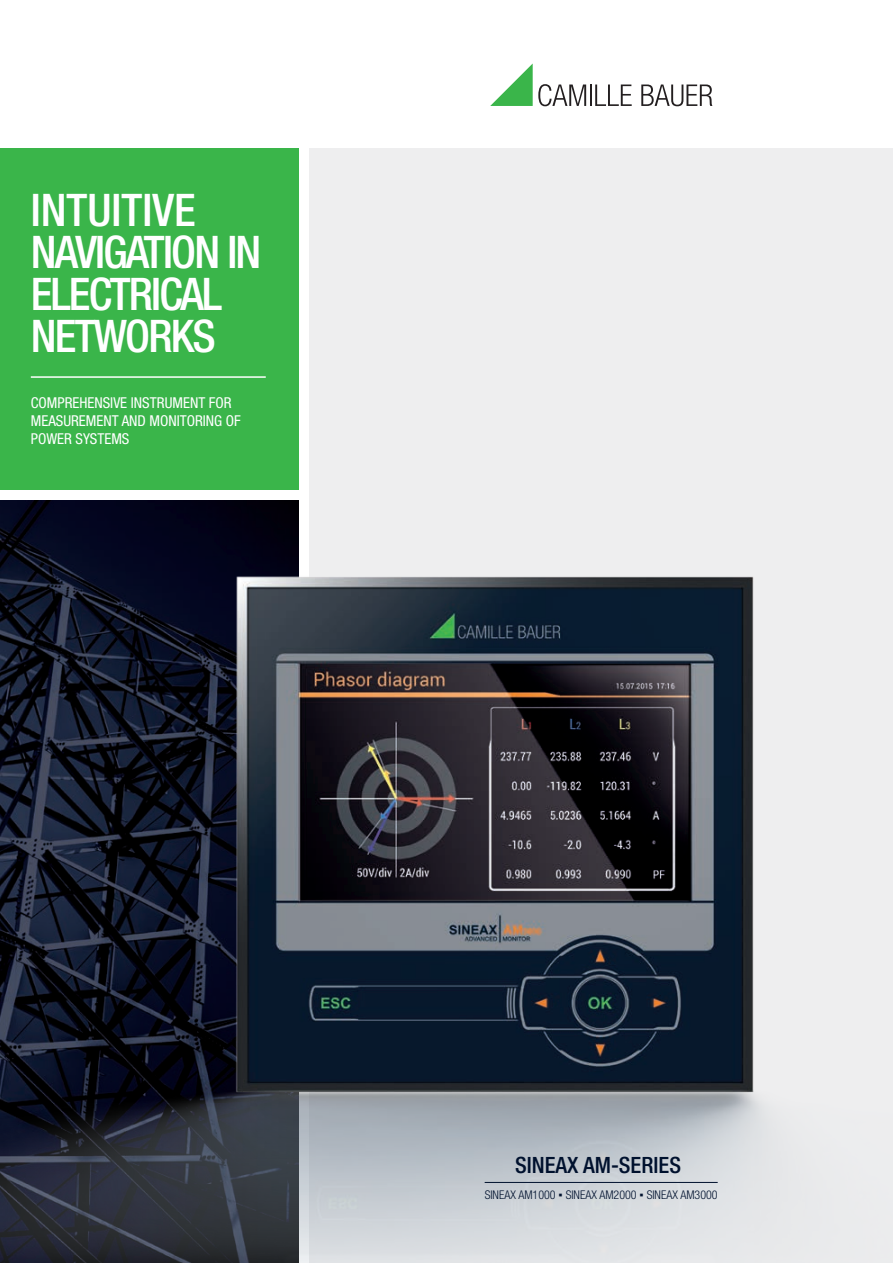
<style>
.page{position:relative;width:893px;height:1263px;background:#fff}
.page>*{position:absolute;margin:0;border:0;box-sizing:border-box;transform-origin:0 0}
.t1{font:500 condensed 45px/42px "Helvetica Neue LTW1 G";letter-spacing:-.04em;color:#fff}
.t2{font:500 condensed 22.5px "Helvetica Neue LT Pro";color:#00112e}
.t3{font:condensed 15px/18px "Helvetica Neue LT Pro";color:#fff}
.t4{font:300 condensed 12px "Helvetica Neue LT Pro";color:#00112e}
.s1{font-family:"Arial";font-weight:400;font-stretch:normal}
</style>
<div class="page">
<div style="left:309px;top:149px;width:584px;height:1114px;background:#eeeeef"></div>
<div style="left:0;top:149px;width:299px;height:341px;background:#3ab54a"></div>
<svg style="left:490px;top:63px;width:96px;height:43px"></svg>
<hr style="left:590px;top:85px;width:2px;height:21px;background:#231f20">
<svg style="left:595px;top:85px;width:37px;height:21px"></svg>
<svg style="left:641px;top:85px;width:71px;height:21px"></svg>
<img style="left:0;top:376px;width:770px;height:887px">
<hr style="left:31px;top:376px;width:235px;height:2px;background:#fff">
<hr style="left:485px;top:1182px;width:233px;height:1px;background:#00112e">
<h1 class="t1" style="left:31px;top:189px;width:232px">INTUITIVE<br>NAVIGATION IN<br>ELECTRICAL<br>NETWORKS</h1>
<p class="t3" style="left:31px;top:394px;width:212px">COMPREHENSIVE INSTRUMENT FOR<br>MEASUREMENT AND MONITORING OF<br>POWER SYSTEMS</p>
<h2 class="t2" style="left:515px;top:1151px;width:148px">SINEAX AM-SERIES</h2>
<p class="t4" style="left:485px;top:1188px;width:234px">SINEAX AM1000 <span class="s1">▪</span> SINEAX AM2000 <span class="s1">▪</span> SINEAX AM3000</p>
</div>
